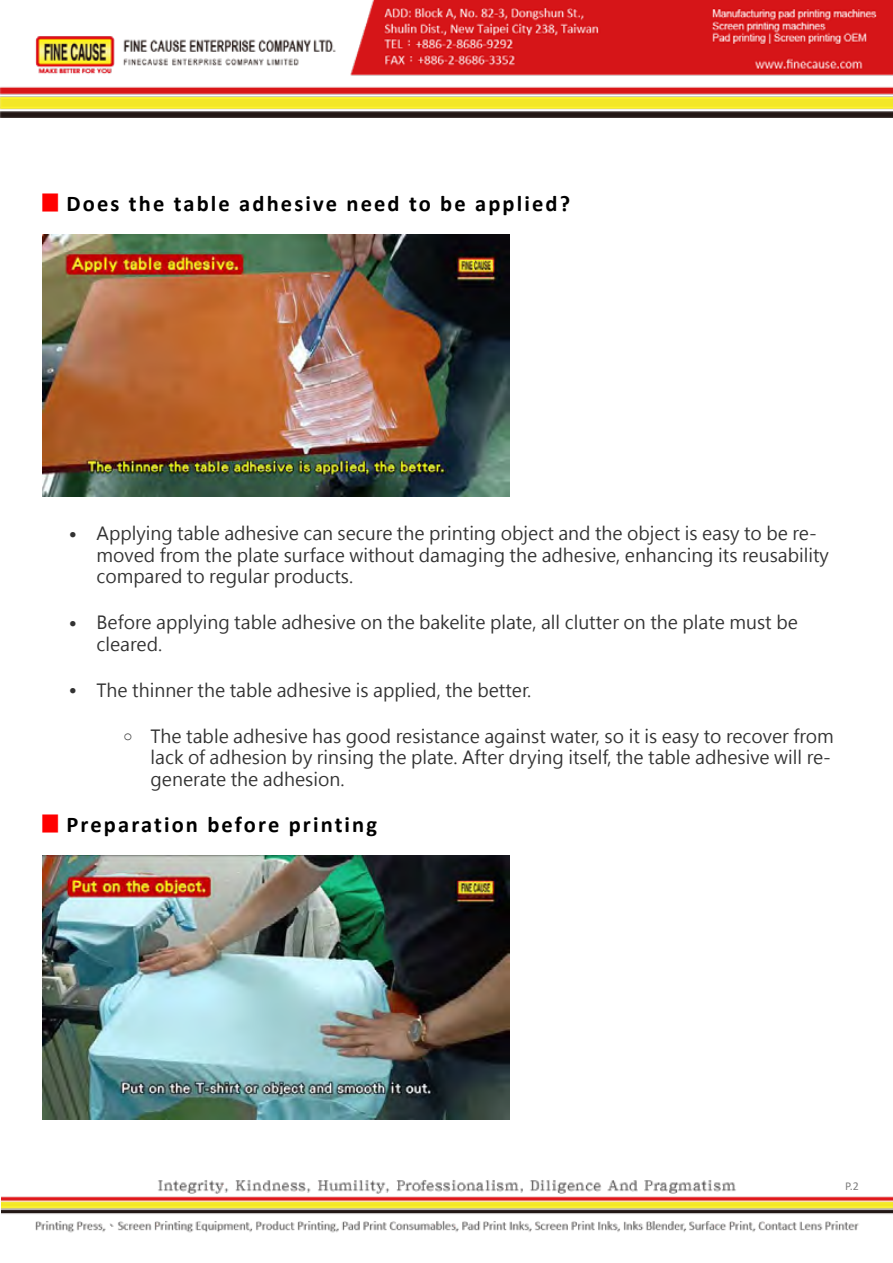
<style>
.page{position:relative;width:893px;height:1263px;background:#fff}
.page>*{position:absolute;margin:0;border:0;box-sizing:border-box;transform-origin:0 0}
.t1{font:700 22.5px "Calibri";letter-spacing:.095em;color:#000}
.t2{font:18px/21.6px "Microsoft Jheng Hei";color:#323232}
.t3{font:12px "Calibri";color:#808080}
.s1{font-family:"DF Hei Std W9";font-weight:400;font-size:18px;color:#f00}
</style>
<div class="page">
<img style="left:1px;top:0;width:891px;height:117px">
<img style="left:1px;top:1180px;width:892px;height:53px">
<img style="left:43px;top:234px;width:467px;height:262px">
<img style="left:43px;top:856px;width:467px;height:264px">
<p class="t1" style="left:43px;top:187px;width:529px"><span class="s1">▉</span> Does the table adhesive need to be applied?</p>
<p class="t2" style="left:97px;top:523px;width:734px;text-indent:-27px">• Applying table adhesive can secure the printing object and the object is easy to be re&shy;moved from the plate surface without damaging the adhesive, enhancing its reusability compared to regular products.</p>
<p class="t2" style="left:97px;top:612px;width:703px;text-indent:-27px">• Before applying table adhesive on the bakelite plate, all clutter on the plate must be cleared.</p>
<p class="t2" style="left:70px;top:679px;width:463px">• The thinner the table adhesive is applied, the better.</p>
<p class="t2" style="left:151px;top:725px;width:685px;text-indent:-27px"><sup>o</sup> The table adhesive has good resistance against water, so it is easy to recover from lack of adhesion by rinsing the plate. After drying itself, the table adhesive will re&shy;generate the adhesion.</p>
<p class="t1" style="left:43px;top:809px;width:336px"><span class="s1">▉</span> Preparation before printing</p>
<p class="t3" style="left:845px;top:1177px;width:15px">P.2</p>
</div>
